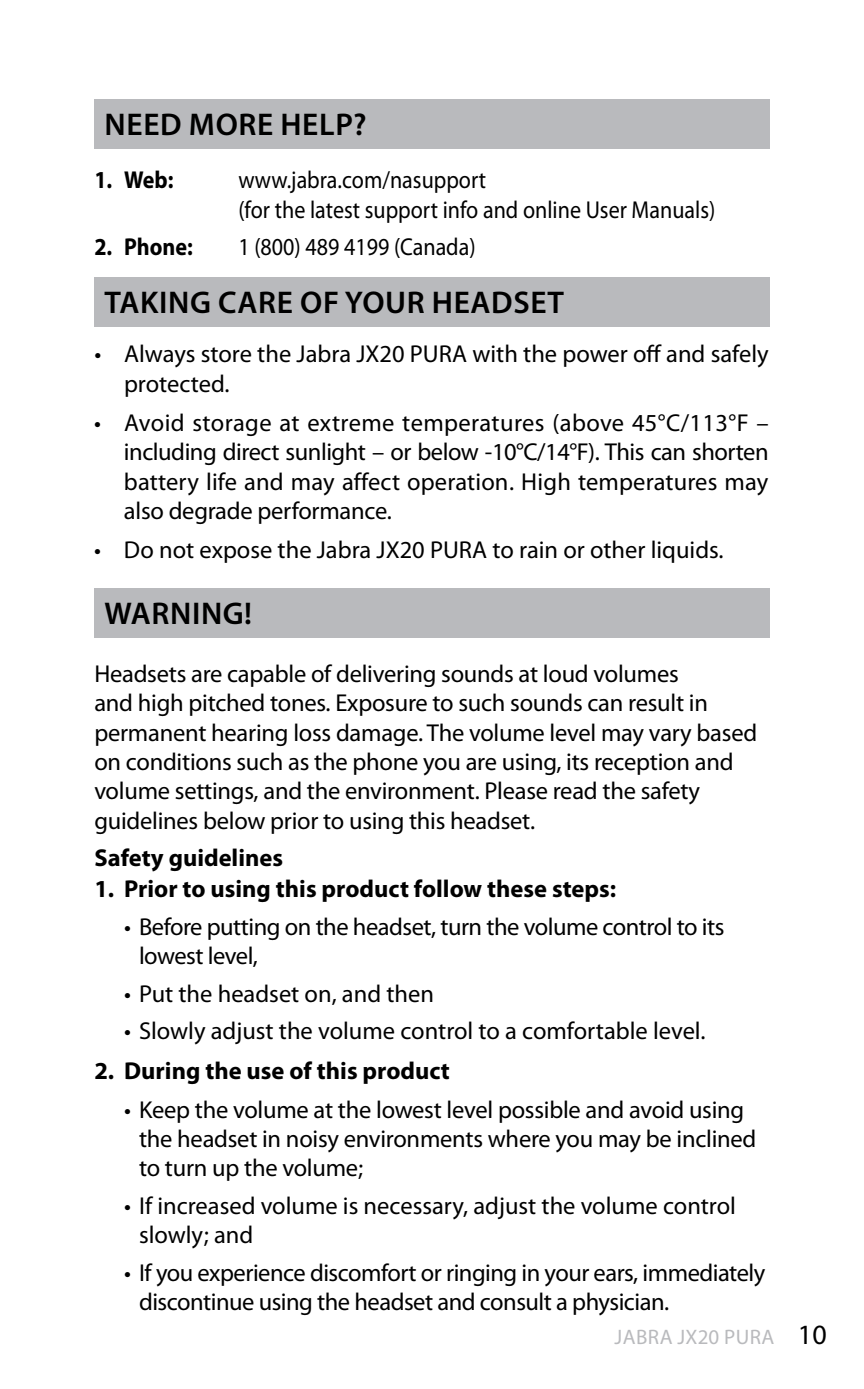
<style>
.page{position:relative;width:864px;height:1389px;background:#fff}
.page>*{position:absolute;margin:0;border:0;box-sizing:border-box;transform-origin:0 0}
.t1{font:600 31.5px "Myriad Pro";letter-spacing:.02em;color:#000}
.t2{font:28px "Myriad Pro";color:#000}
.t3{font:24.5px/29.4px "Myriad Pro";letter-spacing:-.01em;color:#000}
.t4{font:24.5px/29.4px "Myriad Pro";letter-spacing:-.01em;color:#000;scale:.9 1}
.t5{font:700 24.5px "Myriad Pro";color:#000}
.t6{font:700 24.5px "Myriad Pro";color:#000;scale:.9 1}
.t7{font:21px "Myriad Pro";letter-spacing:.02em;color:#b9babd}
</style>
<div class="page">
<div style="left:94px;top:99px;width:675px;height:50px;background:#b9babd"></div>
<div style="left:94px;top:277px;width:675px;height:50px;background:#b9babd"></div>
<div style="left:94px;top:588px;width:675px;height:50px;background:#b9babd"></div>
<p class="t1" style="left:104px;top:104px;width:263px">NEED MORE HELP?</p>
<p class="t6" style="left:94px;top:164px;width:89px">1. Web:</p>
<p class="t4" style="left:238px;top:165px;width:531px">www.jabra.com/nasupport<br>(for the latest support info and online User Manuals)</p>
<p class="t6" style="left:94px;top:231px;width:111px">2. Phone:</p>
<p class="t4" style="left:238px;top:232px;width:265px">1 (800) 489 4199 (Canada)</p>
<p class="t1" style="left:104px;top:282px;width:461px">TAKING CARE OF YOUR HEADSET</p>
<p class="t3" style="left:124px;top:339px;width:646px;text-indent:-30px">• Always store the Jabra JX20 PURA with the power off and safely protected.</p>
<p class="t3" style="left:124px;top:408px;width:646px;text-align:justify;text-indent:-30px">• Avoid storage at extreme temperatures (above 45°C/113°F – including direct sunlight – or below -10°C/14°F). This can shorten battery life and may affect operation. H igh temperatures may also degrade performance.</p>
<p class="t3" style="left:94px;top:535px;width:630px">• Do not expose the Jabra JX20 PURA to rain or other liquids.</p>
<p class="t1" style="left:104px;top:594px;width:149px">WARNING!</p>
<p class="t3" style="left:94px;top:659px;width:664px">Headsets are capable of delivering sounds at loud volumes<br>and high pitched tones. Exposure to such sounds can result in permanent hearing loss damage. The volume level may vary based on conditions such as the phone you are using, its reception and volume settings, and the environment. Please read the safety guidelines below prior to using this headset.</p>
<p class="t5" style="left:94px;top:842px;width:190px">Safety guidelines</p>
<p class="t5" style="left:94px;top:872px;width:523px">1. Prior to using this product follow these steps:</p>
<p class="t3" style="left:139px;top:912px;width:586px;text-indent:-15px">• Before putting on the headset, turn the volume control to its lowest level,</p>
<p class="t3" style="left:124px;top:978px;width:311px">• Put the headset on, and then</p>
<p class="t3" style="left:124px;top:1016px;width:582px">• Slowly adjust the volume control to a comfortable level.</p>
<p class="t5" style="left:94px;top:1055px;width:357px">2. During the use of this product</p>
<p class="t3" style="left:139px;top:1094px;width:618px;text-indent:-15px">• Keep the volume at the lowest level possible and avoid using the headset in noisy environments where you may be inclined to turn up the volume;</p>
<p class="t3" style="left:139px;top:1190px;width:598px;text-indent:-15px">• If increased volume is necessary, adjust the volume control slowly; and</p>
<p class="t3" style="left:139px;top:1257px;width:627px;text-indent:-15px">• If you experience discomfort or ringing in your ears, immediately discontinue using the headset and consult a physician.</p>
<p class="t7" style="left:614px;top:1324px;width:158px">Jabra JX20 Pura</p>
<p class="t2" style="left:797px;top:1317px;width:30px">10</p>
</div>
